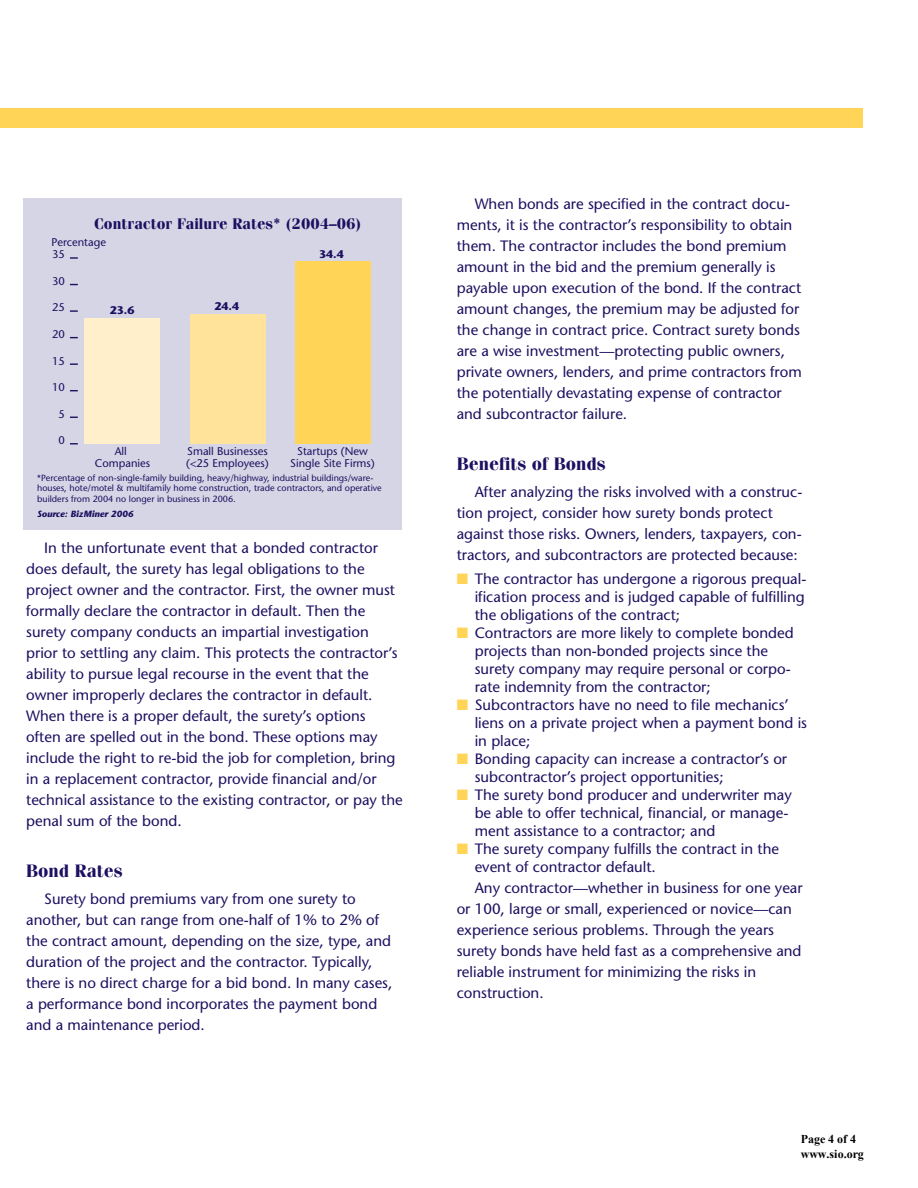
<style>
.page{position:relative;width:918px;height:1188px;background:#fff}
.page>*{position:absolute;margin:0;border:0;box-sizing:border-box;transform-origin:0 0}
.t1{font:700 18px "Fenice";color:#1c1060}
.t2{font:700 15.3px "Fenice";color:#1c1060}
.t3{font:15px/21px "Stone Sans";color:#1c1060}
.t4{font:700 12px/14.4px "Times New Roman";color:#000}
.t5{font:11.1px/12.6px "Stone Sans";color:#1c1060;text-align:center}
.t6{font:700 11.1px "Stone Sans";color:#1c1060}
.t7{font:9px/10.5px "Stone Sans";color:#1c1060}
.t8{font:italic 700 9px "Stone Sans";color:#1c1060}
.s1{color:#ffd457}
</style>
<div class="page">
<div style="left:0;top:108px;width:862px;height:20px;background:#ffd457"></div>
<div style="left:23px;top:198px;width:379px;height:331px;background:#d6d5e5"></div>
<svg style="left:70px;top:363px;width:8px;height:2px"></svg>
<svg style="left:70px;top:310px;width:8px;height:2px"></svg>
<svg style="left:70px;top:257px;width:8px;height:2px"></svg>
<div style="left:85px;top:319px;width:75px;height:125px;background:#ffefca"></div>
<div style="left:190px;top:314px;width:75px;height:130px;background:#ffe39a"></div>
<div style="left:295px;top:261px;width:75px;height:183px;background:#ffd457"></div>
<p class="t2" style="left:94px;top:218px;width:269px">Contractor Failure Rates* (2004–06)</p>
<p class="t5" style="left:51px;top:237px;width:56px">Percentage</p>
<p class="t6" style="left:319px;top:250px;width:26px">34.4</p>
<p class="t5" style="left:52px;top:249px;width:14px">35</p>
<p class="t5" style="left:52px;top:276px;width:14px">30</p>
<p class="t5" style="left:52px;top:302px;width:14px">25</p>
<p class="t5" style="left:52px;top:329px;width:14px">20</p>
<p class="t5" style="left:52px;top:356px;width:14px">15</p>
<p class="t5" style="left:52px;top:382px;width:14px">10</p>
<p class="t5" style="left:59px;top:409px;width:8px">5</p>
<p class="t5" style="left:59px;top:435px;width:8px">0</p>
<p class="t6" style="left:110px;top:306px;width:26px">23.6</p>
<p class="t5" style="left:95px;top:446px;width:57px">All<br>Companies</p>
<p class="t6" style="left:215px;top:302px;width:26px">24.4</p>
<p class="t5" style="left:186px;top:446px;width:84px;text-align:left">Small Businesses (&lt;25 Employees)</p>
<p class="t5" style="left:290px;top:446px;width:86px">Startups (New<br>Single Site Firms)</p>
<p class="t7" style="left:37px;top:473px;width:346px">*Percentage of non-single-family building, heavy/highway, industrial buildings/ware&shy;houses, hote/motel &amp; multifamily home construction, trade contractors, and operative builders from 2004 no longer in business in 2006.</p>
<p class="t8" style="left:37px;top:510px;width:98px">Source: BizMiner 2006</p>
<p class="t3" style="left:26px;top:538px;width:378px;text-indent:18px">In the unfortunate event that a bonded contractor does default, the surety has legal obligations to the project owner and the contractor. First, the owner must formally declare the contractor in default. Then the surety company conducts an impartial investigation prior to settling any claim. This protects the contractor’s ability to pursue legal recourse in the event that the owner improperly declares the contractor in default.<br>When there is a proper default, the surety’s options often are spelled out in the bond. These options may include the right to re-bid the job for completion, bring in a replacement contractor, provide financial and/or technical assistance to the existing contractor, or pay the penal sum of the bond.</p>
<p class="t1" style="left:26px;top:864px;width:98px">Bond Rates</p>
<p class="t3" style="left:26px;top:889px;width:368px;text-indent:18px">Surety bond premiums vary from one surety to another, but can range from one-half of 1% to 2% of the contract amount, depending on the size, type, and duration of the project and the contractor. Typically, there is no direct charge for a bid bond. In many cases, a performance bond incorporates the payment bond and a maintenance period.</p>
<p class="t3" style="left:457px;top:195px;width:347px;text-indent:18px">When bonds are specified in the contract docu&shy;ments, it is the contractor’s responsibility to obtain them. The contractor includes the bond premium amount in the bid and the premium generally is payable upon execution of the bond. If the contract amount changes, the premium may be adjusted for the change in contract price. Contract surety bonds are a wise investment—protecting public owners, private owners, lenders, and prime contractors from the potentially devastating expense of contractor and subcontractor failure.</p>
<p class="t1" style="left:457px;top:458px;width:150px">Benefits of Bonds</p>
<p class="t3" style="left:457px;top:483px;width:347px;text-indent:18px">After analyzing the risks involved with a construc&shy;tion project, consider how surety bonds protect against those risks. Owners, lenders, taxpayers, con&shy;tractors, and subcontractors are protected because:</p>
<p class="t3" style="left:475px;top:571px;width:333px;line-height:18px;text-align:justify;text-indent:-18px"><span class="s1">■</span> The contractor has undergone a rigorous prequal&shy;ification process and is judged capable of fulfilling the obligations of the contract;</p>
<p class="t3" style="left:475px;top:625px;width:321px;line-height:18px;text-indent:-18px"><span class="s1">■</span> Contractors are more likely to complete bonded projects than non-bonded projects since the surety company may require personal or corpo&shy;rate indemnity from the contractor;</p>
<p class="t3" style="left:475px;top:697px;width:334px;line-height:18px;text-indent:-18px"><span class="s1">■</span> Subcontractors have no need to file mechanics’ liens on a private project when a payment bond is in place;</p>
<p class="t3" style="left:475px;top:751px;width:314px;line-height:18px;text-indent:-18px"><span class="s1">■</span> Bonding capacity can increase a contractor’s or subcontractor’s project opportunities;</p>
<p class="t3" style="left:475px;top:787px;width:319px;line-height:18px;text-indent:-18px"><span class="s1">■</span> The surety bond producer and underwriter may be able to offer technical, financial, or manage&shy;ment assistance to a contractor; and</p>
<p class="t3" style="left:475px;top:841px;width:306px;line-height:18px;text-indent:-18px"><span class="s1">■</span> The surety company fulfills the contract in the event of contractor default.</p>
<p class="t3" style="left:457px;top:879px;width:347px;text-indent:18px">Any contractor—whether in business for one year or 100, large or small, experienced or novice—can experience serious problems. Through the years surety bonds have held fast as a comprehensive and reliable instrument for minimizing the risks in construction.</p>
<p class="t4" style="left:801px;top:1132px;width:65px">Page 4 of 4 www.sio.org</p>
</div>
